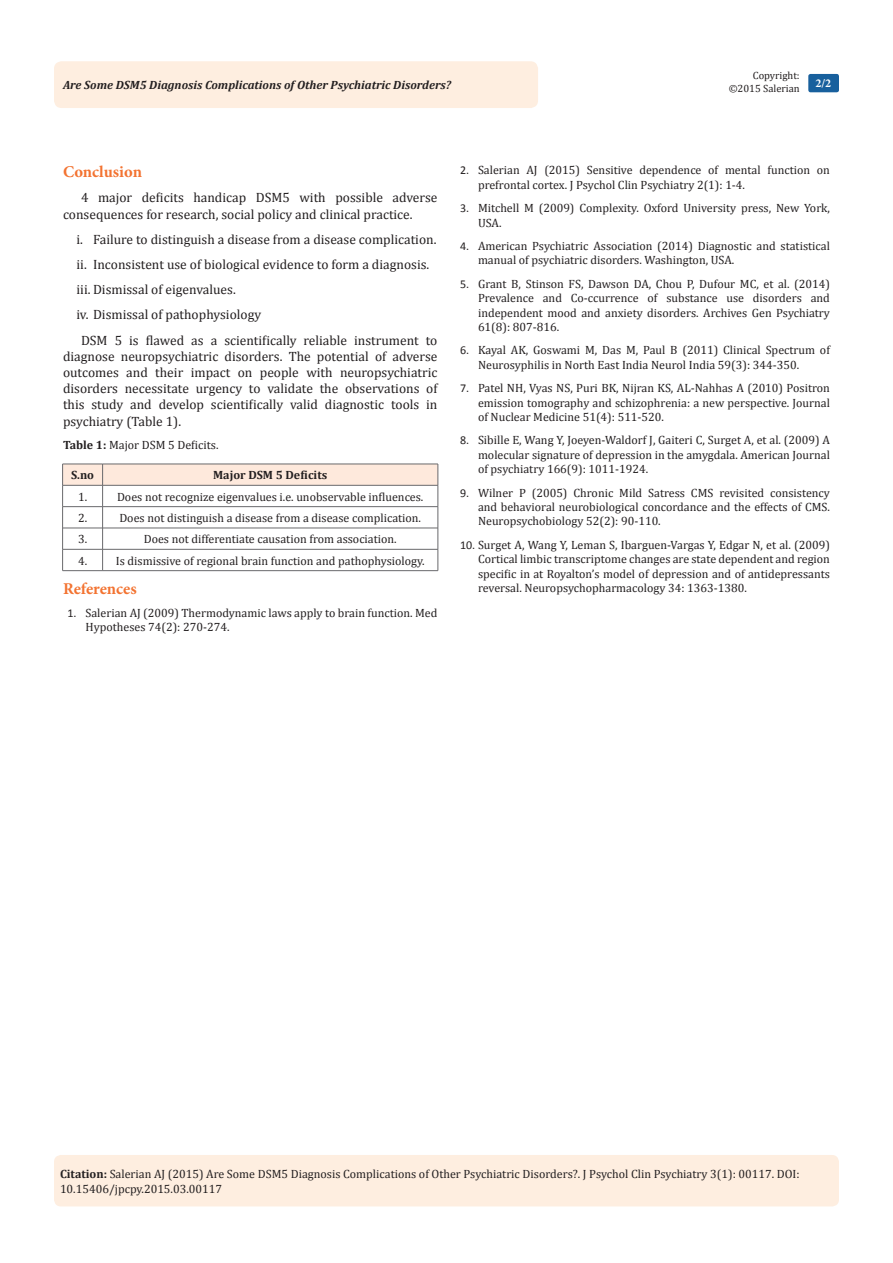
<style>
.page{position:relative;width:893px;height:1263px;background:#fff}
.page>*{position:absolute;margin:0;border:0;box-sizing:border-box;transform-origin:0 0}
.t1{font:700 16.5px "Minion Pro";letter-spacing:-.005em;color:#f37331}
.t2{font:13.5px/16.2px "Cambria";color:#231f20}
.Citation{font:12px/14.4px "Cambria";color:#231f20}
.t3{font:italic 700 12px "Cambria";color:#231f20}
.t4{font:700 12px "Cambria";color:#231f20}
.t5{font:700 12px "Minion Pro";color:#fff}
.t6{font:10.5px "Cambria";color:#231f20}
.s1{font-weight:700}
.s2{font-family:"Calibri"}
</style>
<div class="page">
<div style="left:54px;top:61px;width:484px;height:47px;background:#feeee0;border-radius:8px"></div>
<div style="left:808px;top:74px;width:31px;height:18px;background:#18609d;border-radius:2px"></div>
<div style="left:54px;top:1155px;width:785px;height:51px;background:#feeee0;border-radius:7px"></div>
<svg style="left:62px;top:464px;width:377px;height:107px"></svg>
<hr style="left:63px;top:570px;width:40px;height:1px;background:#69696c">
<hr style="left:103px;top:570px;width:335px;height:1px;background:#69696c">
<p class="t6" style="left:753px;top:69px;width:48px">Copyright:</p>
<p class="t6" style="left:729px;top:82px;width:73px">©2015 Salerian</p>
<p class="t3" style="left:63px;top:77px;width:390px">Are Some DSM5 Diagnosis Complications of Other Psychiatric Disorders?</p>
<p class="t5" style="left:815px;top:75px;width:17px">2/2</p>
<p class="t1" style="left:63px;top:160px;width:81px">Conclusion</p>
<p class="t2" style="left:63px;top:190px;width:376px;text-indent:18px">4 major deficits handicap DSM5 with possible adverse consequences for research, social policy and clinical practice.</p>
<p class="t2" style="left:76px;top:231px;width:361px">i. Failure to distinguish a disease from a disease complication.</p>
<p class="t2" style="left:76px;top:256px;width:354px">ii. Inconsistent use of biological evidence to form a diagnosis.</p>
<p class="t2" style="left:76px;top:281px;width:161px">iii. Dismissal of eigenvalues.</p>
<p class="t2" style="left:76px;top:307px;width:186px">iv. Dismissal of pathophysiology</p>
<p class="t2" style="left:63px;top:332px;width:376px;text-align:justify;text-indent:18px">DSM 5 is flawed as a scientifically reliable instrument to diagnose neuropsychiatric disorders. The potential of adverse outcomes and their impact on people with neuropsychiatric disorders necessitate urgency to validate the observations of this study and develop scientifically valid diagnostic tools in psychiatry (Table 1).</p>
<p class="Citation" style="left:63px;top:438px;width:157px"><span class="s1">Table 1:</span> Major DSM 5 Deficits.</p>
<p class="t4" style="left:71px;top:467px;width:25px">S.no</p>
<p class="t4" style="left:213px;top:467px;width:116px">Major DSM 5 Deficits</p>
<p class="Citation" style="left:78px;top:489px;width:11px">1.</p>
<p class="Citation" style="left:117px;top:489px;width:308px">Does not recognize eigenvalues i.e. unobservable influences.</p>
<p class="Citation" style="left:78px;top:511px;width:11px">2.</p>
<p class="Citation" style="left:119px;top:511px;width:303px">Does not distinguish a disease from a disease complication.</p>
<p class="Citation" style="left:78px;top:532px;width:11px">3.</p>
<p class="Citation" style="left:144px;top:532px;width:255px">Does not differentiate causation from association.</p>
<p class="Citation" style="left:78px;top:553px;width:11px">4.</p>
<p class="Citation" style="left:116px;top:553px;width:310px">Is dismissive of regional brain function and pathophysiology.</p>
<p class="t1" style="left:63px;top:577px;width:75px">References</p>
<p class="Citation" style="left:86px;top:605px;width:353px;text-indent:-18px"><span class="s2">1.</span> Salerian AJ (2009) Thermodynamic laws apply to brain function. Med<br>Hypotheses 74(2): 270-274.</p>
<p class="Citation" style="left:478px;top:163px;width:353px;text-indent:-18px"><span class="s2">2.</span> Salerian AJ (2015) Sensitive dependence of mental function on prefrontal cortex. J Psychol Clin Psychiatry 2(1): 1-4.</p>
<p class="Citation" style="left:478px;top:201px;width:353px;text-indent:-18px"><span class="s2">3.</span> Mitchell M (2009) Complexity. Oxford University press, New York,<br>USA.</p>
<p class="Citation" style="left:478px;top:239px;width:353px;text-indent:-18px"><span class="s2">4.</span> American Psychiatric Association (2014) Diagnostic and statistical manual of psychiatric disorders. Washington, USA.</p>
<p class="Citation" style="left:478px;top:276px;width:353px;text-align:justify;text-indent:-18px"><span class="s2">5.</span> Grant B, Stinson FS, Dawson DA, Chou P, Dufour MC, et al. (2014)<br>Prevalence and Co-ccurrence of substance use disorders and independent mood and anxiety disorders. Archives Gen Psychiatry 61(8): 807-816.</p>
<p class="Citation" style="left:478px;top:343px;width:353px;text-indent:-18px"><span class="s2">6.</span> Kayal AK, Goswami M, Das M, Paul B (2011) Clinical Spectrum of<br>Neurosyphilis in North East India Neurol India 59(3): 344-350.</p>
<p class="Citation" style="left:478px;top:381px;width:353px;text-align:justify;text-indent:-18px"><span class="s2">7.</span> Patel NH, Vyas NS, Puri BK, Nijran KS, AL-Nahhas A (2010) Positron emission tomography and schizophrenia: a new perspective. Journal of Nuclear Medicine 51(4): 511-520.</p>
<p class="Citation" style="left:478px;top:433px;width:353px;text-align:justify;text-indent:-18px"><span class="s2">8.</span> Sibille E, Wang Y, Joeyen-Waldorf J, Gaiteri C, Surget A, et al. (2009) A molecular signature of depression in the amygdala. American Journal of psychiatry 166(9): 1011-1924.</p>
<p class="Citation" style="left:478px;top:485px;width:353px;text-align:justify;text-indent:-18px"><span class="s2">9.</span> Wilner P (2005) Chronic Mild Satress CMS revisited consistency and behavioral neurobiological concordance and the effects of CMS.<br>Neuropsychobiology 52(2): 90-110.</p>
<p class="Citation" style="left:478px;top:537px;width:353px;text-align:justify;text-indent:-18px"><span class="s2">10.</span> Surget A, Wang Y, Leman S, Ibarguen-Vargas Y, Edgar N, et al. (2009)<br>Cortical limbic transcriptome changes are state dependent and region specific in at Royalton’s model of depression and of antidepressants reversal. Neuropsychopharmacology 34: 1363-1380.</p>
<p class="Citation" style="left:60px;top:1167px;width:741px"><span class="s1">Citation:</span> Salerian AJ (2015) Are Some DSM5 Diagnosis Complications of Other Psychiatric Disorders?. J Psychol Clin Psychiatry 3(1): 00117. DOI:<br>10.15406/jpcpy.2015.03.00117</p>
</div>
